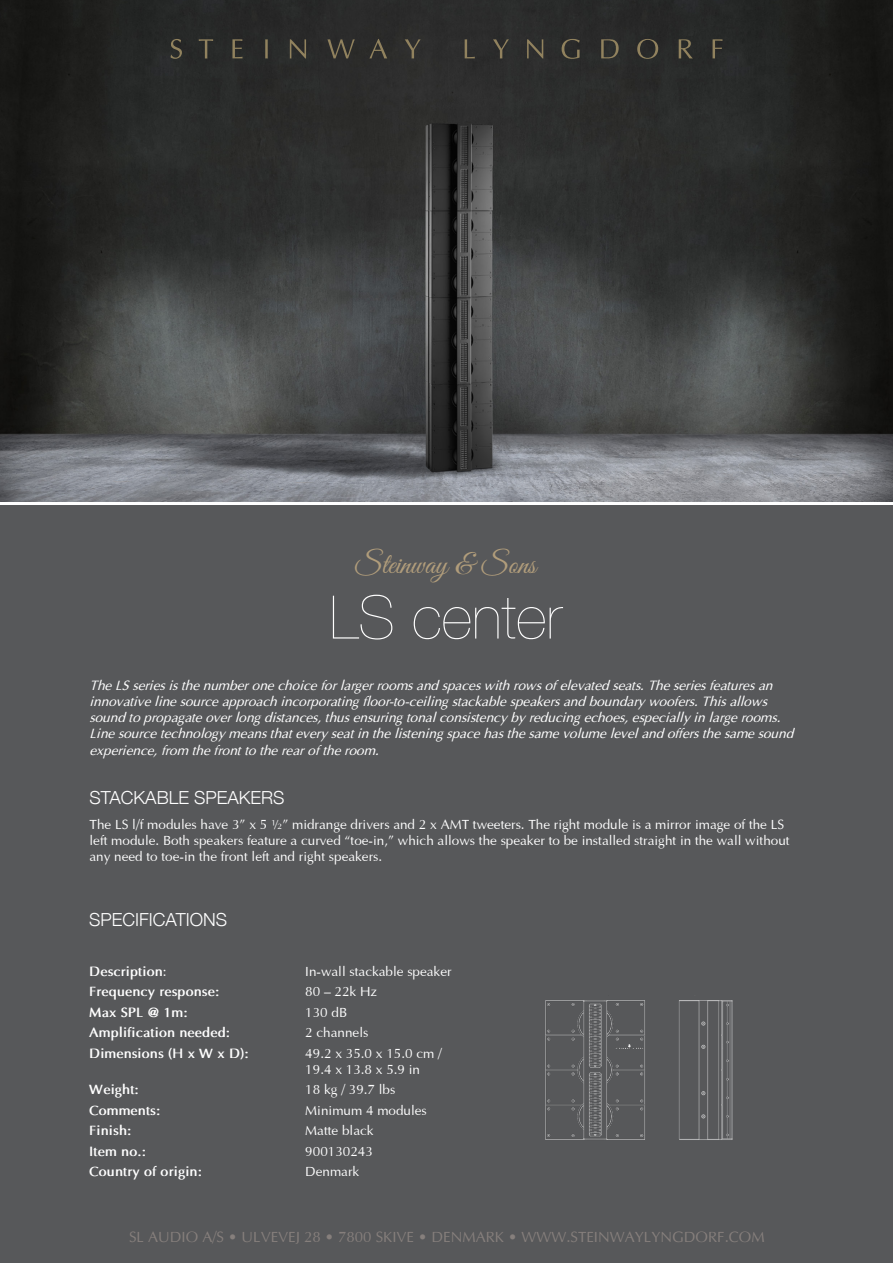
<style>
.page{position:relative;width:893px;height:1263px;background:#fff}
.page>*{position:absolute;margin:0;border:0;box-sizing:border-box;transform-origin:0 0}
.Headline{font:200 60px "Helvetica Neue";color:#fff}
.Headline-2{font:30px "Great Vibes";color:#b19d7b}
.Underoverskrift{font:300 18px "Helvetica Neue";color:#fff}
.t1{font:15px "Optima";color:#867f7c}
.Brødtekst{font:italic 13.5px/16.2px "Optima";color:#fff}
.Brødtekst-2{font:13.5px/16.2px "Optima";color:#fff}
.Brødtekst-3{font:700 13.5px "Optima";color:#fff}
.s1{font-weight:400}
</style>
<div class="page">
<div style="left:0;top:506px;width:893px;height:757px;background:#57585a"></div>
<img style="left:0;top:0;width:893px;height:502px">
<svg style="left:170px;top:39px;width:12px;height:20px"></svg>
<svg style="left:199px;top:39px;width:14px;height:20px"></svg>
<svg style="left:232px;top:39px;width:11px;height:19px"></svg>
<svg style="left:265px;top:39px;width:3px;height:19px"></svg>
<svg style="left:290px;top:39px;width:16px;height:19px"></svg>
<svg style="left:327px;top:39px;width:28px;height:19px"></svg>
<svg style="left:369px;top:39px;width:18px;height:19px"></svg>
<svg style="left:405px;top:39px;width:16px;height:19px"></svg>
<svg style="left:465px;top:39px;width:10px;height:19px"></svg>
<svg style="left:493px;top:39px;width:16px;height:19px"></svg>
<svg style="left:527px;top:39px;width:16px;height:19px"></svg>
<svg style="left:562px;top:39px;width:18px;height:20px"></svg>
<svg style="left:601px;top:39px;width:18px;height:19px"></svg>
<svg style="left:637px;top:39px;width:21px;height:20px"></svg>
<svg style="left:679px;top:39px;width:14px;height:19px"></svg>
<svg style="left:713px;top:39px;width:9px;height:19px"></svg>
<img style="left:679px;top:1000px;width:54px;height:140px">
<img style="left:545px;top:1000px;width:100px;height:140px">
<p class="Headline-2" style="left:355px;top:547px;width:182px">Steinway &amp; Sons</p>
<p class="Headline" style="left:330px;top:583px;width:234px">LS center</p>
<p class="Brødtekst" style="left:90px;top:677px;width:705px">The LS series is the number one choice for larger rooms and spaces with rows of elevated seats. The series features an innovative line source approach incorporating floor-to-ceiling stackable speakers and boundary woofers. This allows sound to propagate over long distances, thus ensuring tonal consistency by reducing echoes, especially in large rooms.<br>Line source technology means that every seat in the listening space has the same volume level and offers the same sound experience, from the front to the rear of the room.</p>
<p class="Underoverskrift" style="left:90px;top:787px;width:196px">STACKABLE SPEAKERS</p>
<p class="Brødtekst-2" style="left:90px;top:815px;width:702px">The LS l/f modules have 3” x 5 ½” midrange drivers and 2 x AMT tweeters. The right module is a mirror image of the LS left module. Both speakers feature a curved “toe-in,” which allows the speaker to be installed straight in the wall without any need to toe-in the front left and right speakers.</p>
<p class="Underoverskrift" style="left:89px;top:909px;width:139px">SPECIFICATIONS</p>
<p class="Brødtekst-3" style="left:89px;top:963px;width:79px">Description<span class="s1">:</span></p>
<p class="Brødtekst-2" style="left:305px;top:962px;width:148px">In-wall stackable speaker</p>
<p class="Brødtekst-3" style="left:89px;top:983px;width:131px">Frequency response:</p>
<p class="Brødtekst-2" style="left:305px;top:983px;width:74px">80 – 22k Hz</p>
<p class="Brødtekst-3" style="left:89px;top:1004px;width:100px">Max SPL @ 1m:</p>
<p class="Brødtekst-2" style="left:305px;top:1003px;width:44px">130 dB</p>
<p class="Brødtekst-3" style="left:89px;top:1024px;width:142px">Amplification needed:</p>
<p class="Brødtekst-2" style="left:305px;top:1023px;width:65px">2 channels</p>
<p class="Brødtekst-3" style="left:89px;top:1045px;width:161px">Dimensions (H x W x D):</p>
<p class="Brødtekst-2" style="left:305px;top:1044px;width:138px">49.2 x 35.0 x 15.0 cm /<br>19.4 x 13.8 x 5.9 in</p>
<p class="Brødtekst-3" style="left:89px;top:1081px;width:51px">Weight:</p>
<p class="Brødtekst-2" style="left:305px;top:1081px;width:92px">18 kg / 39.7 lbs</p>
<p class="Brødtekst-3" style="left:89px;top:1102px;width:72px">Comments:</p>
<p class="Brødtekst-2" style="left:305px;top:1101px;width:123px">Minimum 4 modules</p>
<p class="Brødtekst-3" style="left:89px;top:1122px;width:44px">Finish:</p>
<p class="Brødtekst-2" style="left:305px;top:1121px;width:70px">Matte black</p>
<p class="Brødtekst-3" style="left:89px;top:1143px;width:58px">Item no.:</p>
<p class="Brødtekst-2" style="left:305px;top:1142px;width:69px">900130243</p>
<p class="Brødtekst-3" style="left:89px;top:1163px;width:114px">Country of origin:</p>
<p class="Brødtekst-2" style="left:305px;top:1162px;width:55px">Denmark</p>
<p class="t1" style="left:129px;top:1225px;width:637px">SL AUDIO A/S • ULVEVEJ 28 • 7800 SKIVE • DENMARK • WWW.STEINWAYLYNGDORF.COM</p>
</div>
